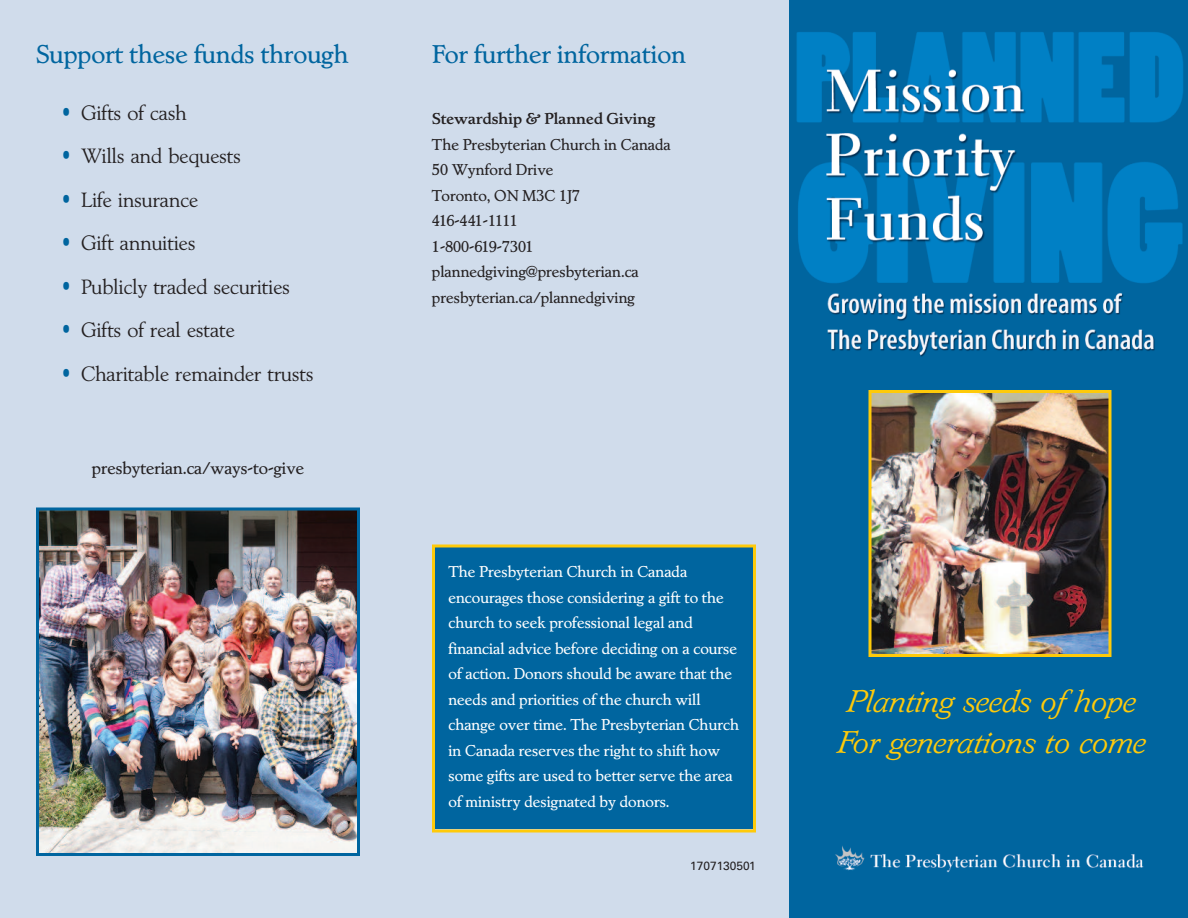
<style>
.page{position:relative;width:1188px;height:918px;background:#d0dceb}
.page>*{position:absolute;margin:0;border:0;box-sizing:border-box;transform-origin:0 0}
.t1{font:33px/40.5px "Lynton Lgt Itl";color:#feca0a;text-align:center}
.t2{font:27px "Lynton Rgl";color:#00659f}
.t3{font:21.75px "Lynton Lgt";color:#231f20}
.t4{font:18px "Lynton Rgl";color:#231f20}
.t5{font:16.5px/25.5px "Lynton Rgl";color:#fff}
.t6{font:16.5px/25.5px "Lynton Rgl";color:#231f20}
.t7{font:16.5px "Lynton Bld";color:#231f20}
.t8{font:12px "Univers";color:#231f20}
.s1{font-family:"Poplar";color:#00659f}
</style>
<div class="page">
<img style="left:789px;top:0;width:399px;height:918px">
<img style="left:872px;top:394px;width:236px;height:259px">
<div style="left:868px;top:390px;width:244px;height:267px;border:3px solid #feca0a"></div>
<div style="left:435px;top:548px;width:318px;height:282px;background:#00659f"></div>
<div style="left:432px;top:544px;width:324px;height:288px;border:3px solid #feca0a"></div>
<img style="left:40px;top:511px;width:316px;height:341px">
<div style="left:36px;top:507px;width:324px;height:349px;border:3px solid #00659f"></div>
<h2 class="t2" style="left:36px;top:44px;width:314px">Support these funds through</h2>
<h3 class="t3" style="left:63px;top:104px;width:125px"><span class="s1">•</span> Gifts of cash</h3>
<h3 class="t3" style="left:63px;top:148px;width:179px"><span class="s1">•</span> Wills and bequests</h3>
<h3 class="t3" style="left:63px;top:191px;width:137px"><span class="s1">•</span> Life insurance</h3>
<h3 class="t3" style="left:63px;top:235px;width:134px"><span class="s1">•</span> Gift annuities</h3>
<h3 class="t3" style="left:63px;top:278px;width:228px"><span class="s1">•</span> Publicly traded securities</h3>
<h3 class="t3" style="left:63px;top:322px;width:173px"><span class="s1">•</span> Gifts of real estate</h3>
<h3 class="t3" style="left:63px;top:365px;width:252px"><span class="s1">•</span> Charitable remainder trusts</h3>
<p class="t4" style="left:92px;top:461px;width:214px">presbyterian.ca/ways-to-give</p>
<h2 class="t2" style="left:432px;top:44px;width:255px">For further information</h2>
<p class="t7" style="left:432px;top:113px;width:225px">Stewardship &amp; Planned Giving</p>
<p class="t6" style="left:432px;top:133px;width:240px">The Presbyterian Church in Canada<br>50 Wynford Drive<br>Toronto, ON M3C 1J7<br>416-441-1111<br>1-800-619-7301 plannedgiving@presbyterian.ca presbyterian.ca/plannedgiving</p>
<p class="t5" style="left:448px;top:560px;width:292px">The Presbyterian Church in Canada encourages those considering a gift to the church to seek professional legal and financial advice before deciding on a course of action. Donors should be aware that the needs and priorities of the church will change over time. The Presbyterian Church in Canada reserves the right to shift how some gifts are used to better serve the area of ministry designated by donors.</p>
<p class="t8" style="left:690px;top:861px;width:67px">1707130501</p>
<h1 class="t1" style="left:836px;top:684px;width:310px">Planting seeds of hope<br>For generations to come</h1>
</div>
